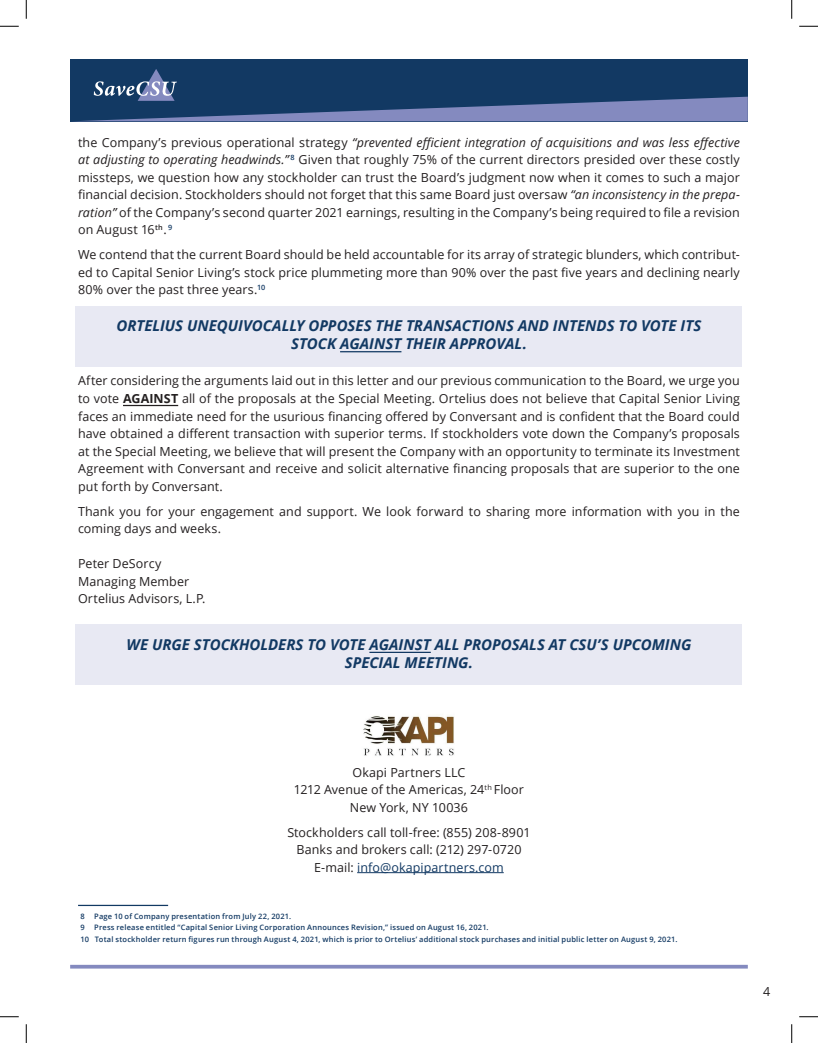
<style>
.page{position:relative;width:818px;height:1043px;background:#fff}
.page>*{position:absolute;margin:0;border:0;box-sizing:border-box;transform-origin:0 0}
.t1{font:italic 700 15px/18px "Open Sans";color:#123963;text-align:center}
.t2{font:12.5px/17.5px "Open Sans";letter-spacing:.005em;color:#231f20;text-align:justify}
.t3{font:600 7.5px/11.2px "Open Sans";letter-spacing:.025em;color:#123963}
.s1{font-style:italic}
.s2{font-weight:700}
.s3{color:#123963}
</style>
<div class="page">
<div style="left:70px;top:59px;width:677px;height:62px;background:#123963"></div>
<svg style="left:82px;top:69px;width:665px;height:52px"></svg>
<svg style="left:70px;top:964px;width:677px;height:4px;background:#9da2cc"></svg>
<div style="left:76px;top:306px;width:666px;height:60px;background:#e8e9f3"></div>
<hr style="left:340px;top:351px;width:61px;height:1px;background:#123963">
<hr style="left:123px;top:405px;width:55px;height:1px;background:#231f20">
<div style="left:76px;top:624px;width:666px;height:61px;background:#e8e9f3"></div>
<hr style="left:369px;top:651px;width:62px;height:2px;background:#123963">
<hr style="left:357px;top:872px;width:146px;height:1px;background:#123963">
<img style="left:363px;top:716px;width:91px;height:40px">
<hr style="left:78px;top:904px;width:90px;height:2px;background:#123963">
<svg style="left:0;top:25px;width:19px;height:2px"></svg>
<svg style="left:799px;top:25px;width:19px;height:2px"></svg>
<svg style="left:0;top:1016px;width:19px;height:1px"></svg>
<svg style="left:799px;top:1016px;width:19px;height:1px"></svg>
<svg style="left:25px;top:0;width:2px;height:19px"></svg>
<svg style="left:25px;top:1024px;width:2px;height:18px"></svg>
<svg style="left:791px;top:0;width:1px;height:19px"></svg>
<svg style="left:791px;top:1024px;width:1px;height:18px"></svg>
<p class="t2" style="left:78px;top:133px;width:663px">the Company’s previous operational strategy <span class="s1">“prevented efficient integration of acquisitions and was less effective at adjusting to operating headwinds.”</span> <sup>8</sup> Given that roughly 75% of the current directors presided over these costly missteps, we question how any stockholder can trust the Board’s judgment now when it comes to such a major financial decision. Stockholders should not forget that this same Board just oversaw <span class="s1">“an inconsistency in the prepa&shy;ration”</span> of the Company’s second quarter 2021 earnings, resulting in the Company’s being required to file a revision on August 16<sup>th</sup>. <sup>9</sup></p>
<p class="t2" style="left:78px;top:246px;width:663px">We contend that the current Board should be held accountable for its array of strategic blunders, which contribut&shy;ed to Capital Senior Living’s stock price plummeting more than 90% over the past five years and declining nearly 80% over the past three years.<sup>10</sup></p>
<p class="t1" style="left:116px;top:316px;width:586px">ORTELIUS UNEQUIVOCALLY OPPOSES THE TRANSACTIONS AND INTENDS TO VOTE ITS<br>STOCK AGAINST THEIR APPROVAL.</p>
<p class="t2" style="left:78px;top:372px;width:663px">After considering the arguments laid out in this letter and our previous communication to the Board, we urge you to vote <span class="s2">AGAINST</span> all of the proposals at the Special Meeting. Ortelius does not believe that Capital Senior Living faces an immediate need for the usurious financing offered by Conversant and is confident that the Board could have obtained a different transaction with superior terms. If stockholders vote down the Company’s proposals at the Special Meeting, we believe that will present the Company with an opportunity to terminate its Investment Agreement with Conversant and receive and solicit alternative financing proposals that are superior to the one put forth by Conversant.</p>
<p class="t2" style="left:78px;top:502px;width:663px">Thank you for your engagement and support. We look forward to sharing more information with you in the coming days and weeks.</p>
<p class="t2" style="left:78px;top:554px;width:129px;text-align:left">Peter DeSorcy<br>Managing Member<br>Ortelius Advisors, L.P.</p>
<p class="t1" style="left:126px;top:635px;width:566px">WE URGE STOCKHOLDERS TO VOTE AGAINST ALL PROPOSALS AT CSU’S UPCOMING<br>SPECIAL MEETING.</p>
<p class="t2" style="left:294px;top:763px;width:231px;text-align:center">Okapi Partners LLC<br>1212 Avenue of the Americas, 24<sup>th</sup> Floor<br>New York, NY 10036</p>
<p class="t2" style="left:287px;top:823px;width:245px;text-align:center">Stockholders call toll-free: (855) 208-8901<br>Banks and brokers call: (212) 297-0720<br>E-mail: <span class="s3">info@okapipartners.com</span></p>
<p class="t3" style="left:81px;top:910px;width:6px">8</p>
<p class="t3" style="left:94px;top:910px;width:198px">Page 10 of Company presentation from July 22, 2021.</p>
<p class="t3" style="left:81px;top:921px;width:6px">9</p>
<p class="t3" style="left:81px;top:921px;width:598px;text-indent:14px">Press release entitled “Capital Senior Living Corporation Announces Revision,” issued on August 16, 2021.<br>10 Total stockholder return figures run through August 4, 2021, which is prior to Ortelius’ additional stock purchases and initial public letter on August 9, 2021.</p>
<p class="t2" style="left:763px;top:982px;width:9px">4</p>
</div>
